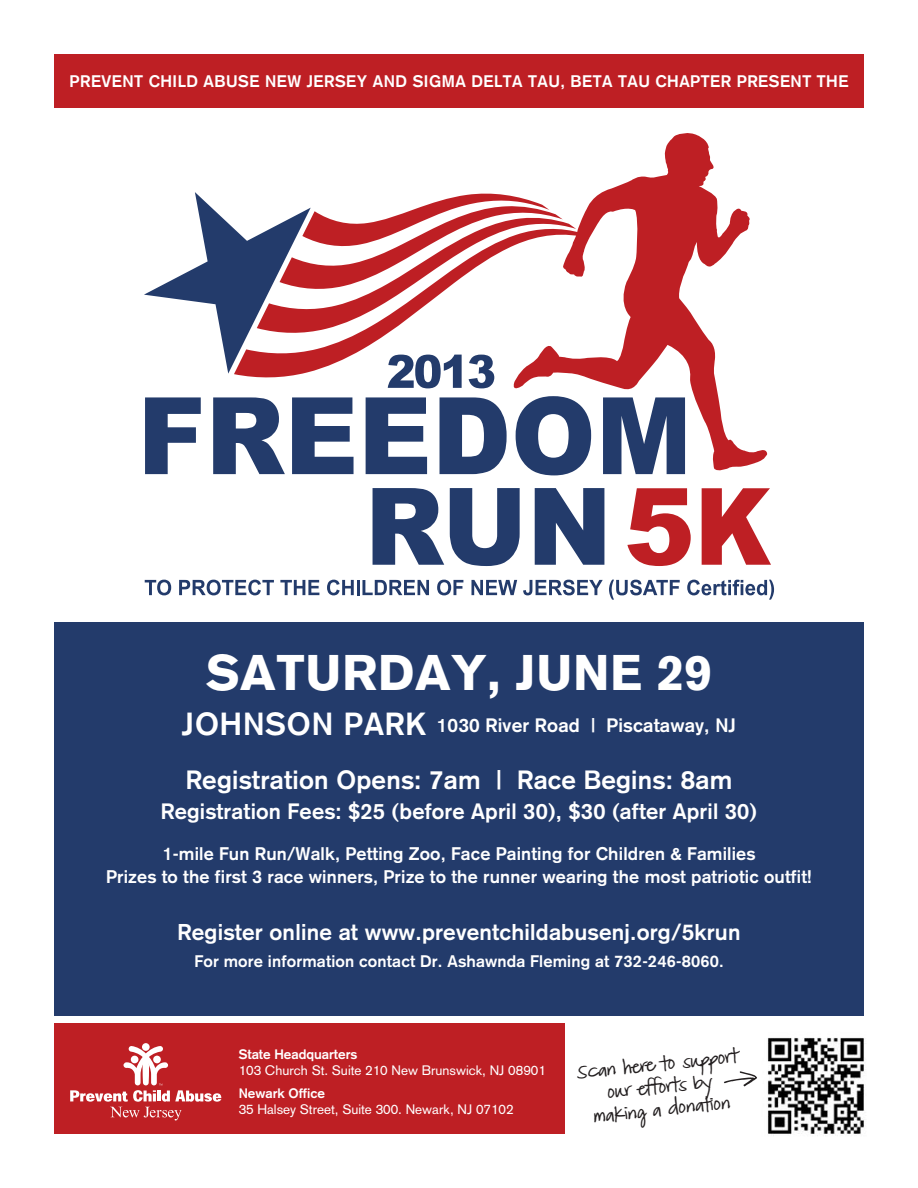
<style>
.page{position:relative;width:918px;height:1188px;background:#fff}
.page>*{position:absolute;margin:0;border:0;box-sizing:border-box;transform-origin:0 0}
.t1{font:900 49.2px "Akzidenz Grotesk";letter-spacing:.01em;color:#fff}
.t2{font:700 25.95px "Akzidenz Grotesk";letter-spacing:.01em;color:#fff}
.t3{font:700 22.5px "Akzidenz Grotesk";letter-spacing:.01em;color:#fff}
.t4{font:700 21.9px "Akzidenz Grotesk";letter-spacing:.01em;color:#fff}
.t5{font:700 19.2px "Akzidenz Grotesk";letter-spacing:.01em;color:#fff}
.t6{font:700 18px "Akzidenz Grotesk";letter-spacing:.01em;color:#fff}
.t7{font:700 16.5px "Akzidenz Grotesk";letter-spacing:.03em;color:#fff}
.t8{font:700 16.5px "Akzidenz Grotesk";letter-spacing:.01em;color:#fff}
.t9{font:14.25px/22.5px "FG Matilda";color:#231f20;text-align:center}
.t10{font:13.5px "Akzidenz Grotesk";color:#fff}
.t11{font:700 13.5px "Akzidenz Grotesk";color:#fff}
.s1{font-size:31.5px}
</style>
<div class="page">
<div style="left:54px;top:1024px;width:511px;height:110px;background:#be1f24"></div>
<div style="left:54px;top:622px;width:810px;height:393px;background:#233b6b"></div>
<div style="left:54px;top:54px;width:810px;height:54px;background:#be1f24"></div>
<svg style="left:145px;top:397px;width:56px;height:77px"></svg>
<svg style="left:213px;top:397px;width:72px;height:77px"></svg>
<svg style="left:292px;top:397px;width:62px;height:77px"></svg>
<svg style="left:366px;top:397px;width:61px;height:77px"></svg>
<svg style="left:440px;top:397px;width:67px;height:77px"></svg>
<svg style="left:538px;top:473px;width:31px;height:2px"></svg>
<svg style="left:373px;top:488px;width:71px;height:77px"></svg>
<svg style="left:450px;top:488px;width:70px;height:78px"></svg>
<svg style="left:535px;top:488px;width:69px;height:77px"></svg>
<svg style="left:515px;top:133px;width:252px;height:340px"></svg>
<svg style="left:627px;top:488px;width:64px;height:78px"></svg>
<svg style="left:702px;top:488px;width:69px;height:77px"></svg>
<svg style="left:145px;top:580px;width:26px;height:15px"></svg>
<svg style="left:179px;top:580px;width:95px;height:15px"></svg>
<svg style="left:280px;top:580px;width:39px;height:15px"></svg>
<svg style="left:327px;top:580px;width:27px;height:15px"></svg>
<hr style="left:357px;top:580px;width:3px;height:15px;background:#233b6b">
<svg style="left:362px;top:580px;width:67px;height:15px"></svg>
<svg style="left:437px;top:580px;width:26px;height:15px"></svg>
<svg style="left:471px;top:580px;width:46px;height:15px"></svg>
<svg style="left:523px;top:580px;width:80px;height:15px"></svg>
<svg style="left:609px;top:580px;width:71px;height:20px"></svg>
<svg style="left:687px;top:580px;width:87px;height:20px"></svg>
<svg style="left:144px;top:191px;width:432px;height:197px"></svg>
<img style="left:767px;top:1037px;width:98px;height:99px">
<svg style="left:142px;top:1043px;width:8px;height:8px"></svg>
<svg style="left:70px;top:1046px;width:151px;height:74px"></svg>
<svg style="left:724px;top:1071px;width:33px;height:15px"></svg>
<p class="t7" style="left:70px;top:72px;width:780px">PREVENT CHILD ABUSE NEW JERSEY AND SIGMA DELTA TAU, BETA TAU CHAPTER PRESENT THE</p>
<p class="t1" style="left:206px;top:643px;width:507px">SATURDAY, JUNE 29</p>
<p class="t5" style="left:182px;top:713px;width:556px"><span class="s1">JOHNSON PARK</span> 1030 River Road | Piscataway, NJ</p>
<p class="t2" style="left:186px;top:765px;width:548px">Registration Opens: 7am | Race Begins: 8am</p>
<p class="t4" style="left:161px;top:799px;width:598px">Registration Fees: $25 (before April 30), $30 (after April 30)</p>
<p class="t6" style="left:162px;top:843px;width:595px">1-mile Fun Run/Walk, Petting Zoo, Face Painting for Children &amp; Families</p>
<p class="t6" style="left:106px;top:866px;width:707px">Prizes to the first 3 race winners, Prize to the runner wearing the most patriotic outfit!</p>
<p class="t3" style="left:177px;top:919px;width:565px">Register online at www.preventchildabusenj.org/5krun</p>
<p class="t8" style="left:194px;top:951px;width:531px">For more information contact Dr. Ashawnda Fleming at 732-246-8060.</p>
<p class="t11" style="left:239px;top:1046px;width:120px">State Headquarters</p>
<p class="t10" style="left:239px;top:1063px;width:309px">103 Church St. Suite 210 New Brunswick, NJ 08901</p>
<p class="t11" style="left:239px;top:1085px;width:88px">Newark Office</p>
<p class="t10" style="left:239px;top:1101px;width:276px">35 Halsey Street, Suite 300. Newark, NJ 07102</p>
<p class="t9" style="left:576px;top:1063px;width:163px;rotate:-6deg">Scan here to support our efforts by</p>
<p class="t9" style="left:593px;top:1106px;width:139px;rotate:-6deg">making a donation</p>
</div>
